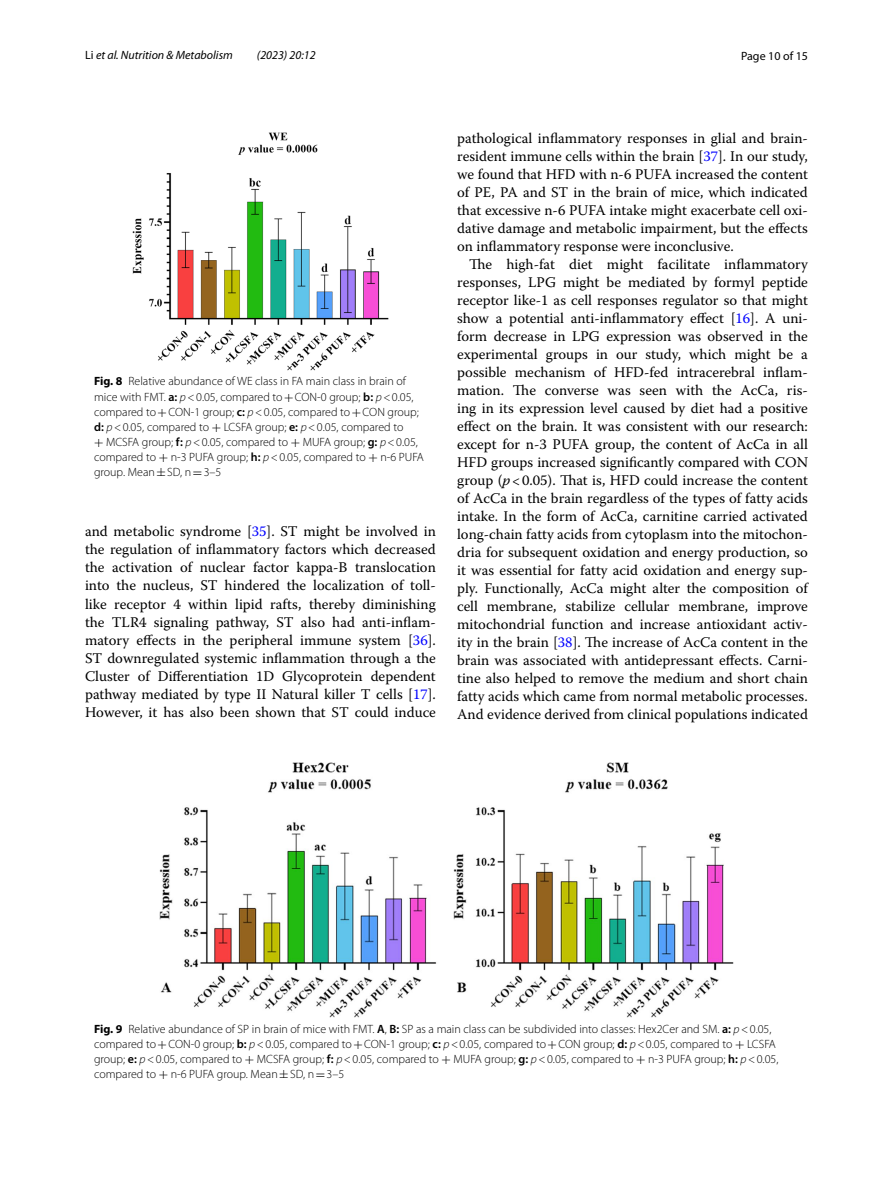
<style>
.page{position:relative;width:893px;height:1187px;background:#fff}
.page>*{position:absolute;margin:0;border:0;box-sizing:border-box;transform-origin:0 0}
.t1{font:14.7px/18px "Warnock Pro";color:#000;text-align:justify}
.t2{font:300 12px/15px "Myriad Pro";color:#000}
.t3{font:italic 12px "Myriad Pro";color:#000}
.t4{font:12px "Myriad Pro";color:#000}
.s1{font-style:normal}
.s2{font-weight:700}
.s3{font-weight:600}
.s4{font-style:italic}
.s5{font-family:"MTSY";font-weight:400}
.s6{color:#00f}
</style>
<div class="page">
<img style="left:133px;top:133px;width:255px;height:237px">
<img style="left:159px;top:762px;width:574px;height:255px">
<p class="t3" style="left:85px;top:48px;width:149px"><span class="s1">Li</span> et al. Nutrition &amp; Metabolism</p>
<p class="t3" style="left:257px;top:48px;width:60px">(2023) 20:12</p>
<p class="t4" style="left:741px;top:48px;width:68px">Page 10 of 15</p>
<p class="t2" style="left:94px;top:374px;width:331px"><span class="s2">Fig. 8</span> Relative abundance of WE class in FA main class in brain of mice with FMT. <span class="s3">a:</span> <span class="s4">p</span>&lt;0.05, compared to<span class="s5">+</span>CON-0 group; <span class="s3">b:</span> <span class="s4">p</span>&lt;0.05, compared to<span class="s5">+</span>CON-1 group; <span class="s3">c:</span> <span class="s4">p</span>&lt;0.05, compared to<span class="s5">+</span>CON group; <span class="s3">d:</span> <span class="s4">p</span>&lt;0.05, compared to <span class="s5">+</span> LCSFA group; <span class="s3">e:</span> <span class="s4">p</span>&lt;0.05, compared to<br><span class="s5">+</span> MCSFA group; <span class="s3">f:</span> <span class="s4">p</span>&lt;0.05, compared to <span class="s5">+</span> MUFA group; <span class="s3">g:</span> <span class="s4">p</span>&lt;0.05, compared to <span class="s5">+</span> n-3 PUFA group; <span class="s3">h:</span> <span class="s4">p</span>&lt;0.05, compared to <span class="s5">+</span> n-6 PUFA group. Mean<span class="s5">±</span>SD, n<span class="s5">=</span>3–5</p>
<p class="t1" style="left:85px;top:522px;width:352px">and metabolic syndrome [<span class="s6">35</span>]. ST might be involved in the regulation of inflammatory factors which decreased the activation of nuclear factor kappa-B translocation into the nucleus, ST hindered the localization of toll&shy;like receptor 4 within lipid rafts, thereby diminishing the TLR4 signaling pathway, ST also had anti-inflam&shy;matory effects in the peripheral immune system [<span class="s6">36</span>].<br>ST downregulated systemic inflammation through a the Cluster of Differentiation 1D Glycoprotein dependent pathway mediated by type II Natural killer T cells [<span class="s6">17</span>].<br>However, it has also been shown that ST could induce</p>
<p class="t1" style="left:457px;top:128px;width:352px">pathological inflammatory responses in glial and brain&shy;resident immune cells within the brain [<span class="s6">37</span>]. In our study, we found that HFD with n-6 PUFA increased the content of PE, PA and ST in the brain of mice, which indicated that excessive n-6 PUFA intake might exacerbate cell oxi&shy;dative damage and metabolic impairment, but the effects on inflammatory response were inconclusive.</p>
<p class="t1" style="left:457px;top:254px;width:352px;text-indent:12px">The high-fat diet might facilitate inflammatory responses, LPG might be mediated by formyl peptide receptor like-1 as cell responses regulator so that might show a potential anti-inflammatory effect [<span class="s6">16</span>]. A uni&shy;form decrease in LPG expression was observed in the experimental groups in our study, which might be a possible mechanism of HFD-fed intracerebral inflam&shy;mation. The converse was seen with the AcCa, ris&shy;ing in its expression level caused by diet had a positive effect on the brain. It was consistent with our research: except for n-3 PUFA group, the content of AcCa in all HFD groups increased significantly compared with CON group (<span class="s4">p</span>&lt;0.05). That is, HFD could increase the content of AcCa in the brain regardless of the types of fatty acids intake. In the form of AcCa, carnitine carried activated long-chain fatty acids from cytoplasm into the mitochon&shy;dria for subsequent oxidation and energy production, so it was essential for fatty acid oxidation and energy sup&shy;ply. Functionally, AcCa might alter the composition of cell membrane, stabilize cellular membrane, improve mitochondrial function and increase antioxidant activ&shy;ity in the brain [<span class="s6">38</span>]. The increase of AcCa content in the brain was associated with antidepressant effects. Carni&shy;tine also helped to remove the medium and short chain fatty acids which came from normal metabolic processes.<br>And evidence derived from clinical populations indicated</p>
<p class="t2" style="left:94px;top:1021px;width:686px"><span class="s2">Fig. 9</span> Relative abundance of SP in brain of mice with FMT. <span class="s3">A</span>, <span class="s3">B:</span> SP as a main class can be subdivided into classes: Hex2Cer and SM. <span class="s3">a:</span> <span class="s4">p</span>&lt;0.05, compared to<span class="s5">+</span>CON-0 group; <span class="s3">b:</span> <span class="s4">p</span>&lt;0.05, compared to<span class="s5">+</span>CON-1 group; <span class="s3">c:</span> <span class="s4">p</span>&lt;0.05, compared to<span class="s5">+</span>CON group; <span class="s3">d:</span> <span class="s4">p</span>&lt;0.05, compared to <span class="s5">+</span> LCSFA group; <span class="s3">e:</span> <span class="s4">p</span>&lt;0.05, compared to <span class="s5">+</span> MCSFA group; <span class="s3">f:</span> <span class="s4">p</span>&lt;0.05, compared to <span class="s5">+</span> MUFA group; <span class="s3">g:</span> <span class="s4">p</span>&lt;0.05, compared to <span class="s5">+</span> n-3 PUFA group; <span class="s3">h:</span> <span class="s4">p</span>&lt;0.05, compared to <span class="s5">+</span> n-6 PUFA group. Mean<span class="s5">±</span>SD, n<span class="s5">=</span>3–5</p>
</div>
